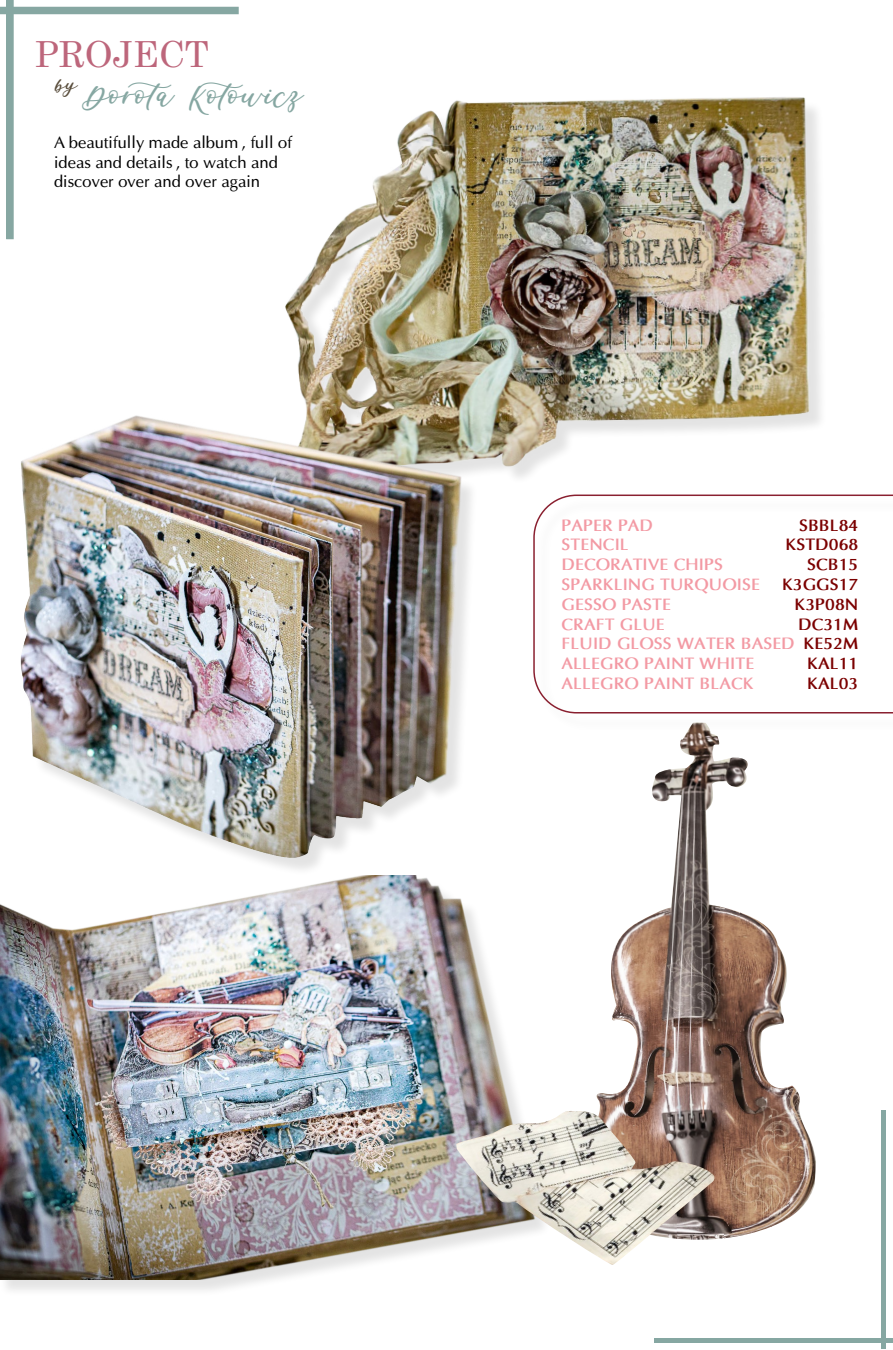
<style>
.page{position:relative;width:893px;height:1350px;background:#fff}
.page>*{position:absolute;margin:0;border:0;box-sizing:border-box;transform-origin:0 0}
.t1{font:36px "Century";color:#bd667b}
.t2{font:34.5px "Cocktails";color:#86a7a2}
.t3{font:22.5px "Cocktails";color:#594d3c}
.t4{font:700 16.5px/19.8px "Optima";color:#f39aa4}
.t5{font:16.5px/19.8px "Optima";color:#000}
.t6{font:700 16.5px/19.8px "Optima";color:#7b0000;text-align:right}
</style>
<div class="page">
<div style="left:654px;top:1338px;width:239px;height:5px;background:#86a7a2"></div>
<div style="left:881px;top:1110px;width:5px;height:239px;background:#86a7a2"></div>
<div style="left:0;top:7px;width:239px;height:7px;background:#86a7a2"></div>
<div style="left:7px;top:0;width:6px;height:238px;background:#86a7a2"></div>
<div style="left:6px;top:0;width:8px;height:239px;border:2px solid #86a7a2"></div>
<img style="left:285px;top:97px;width:558px;height:398px">
<img style="left:20px;top:398px;width:451px;height:472px">
<div style="left:0;top:878px;width:552px;height:420px;background:#000;opacity:.11"></div>
<img style="left:0;top:875px;width:552px;height:404px">
<img style="left:670px;top:732px;width:43px;height:78px">
<img style="left:652px;top:769px;width:18px;height:32px">
<img style="left:671px;top:810px;width:54px;height:430px">
<img style="left:611px;top:908px;width:60px;height:114px">
<img style="left:721px;top:993px;width:63px;height:38px">
<img style="left:627px;top:1032px;width:50px;height:79px">
<img style="left:721px;top:1031px;width:51px;height:207px">
<img style="left:596px;top:1086px;width:33px;height:25px">
<img style="left:771px;top:1211px;width:26px;height:16px">
<img style="left:456px;top:1111px;width:257px;height:154px">
<svg style="left:533px;top:495px;width:360px;height:219px"></svg>
<h1 class="t1" style="left:35px;top:24px;width:176px">PROJECT</h1>
<h3 class="t3" style="left:56px;top:76px;width:23px">by</h3>
<h2 class="t2" style="left:81px;top:81px;width:224px">Dorota Kotowicz</h2>
<p class="t5" style="left:54px;top:132px;width:239px">A beautifully made album , full of ideas and details , to watch and discover over and over again</p>
<p class="t6" style="left:782px;top:515px;width:78px">SBBL84<br>KSTD068<br>SCB15<br>K3GGS17<br>K3P08N<br>DC31M<br>KE52M<br>KAL11<br>KAL03</p>
<p class="t4" style="left:562px;top:515px;width:235px">PAPER PAD<br>STENCIL<br>DECORATIVE CHIPS<br>SPARKLING TURQUOISE<br>GESSO PASTE<br>CRAFT GLUE<br>FLUID GLOSS WATER BASED<br>ALLEGRO PAINT WHITEŰ<br>ALLEGRO PAINT BLACK</p>
</div>
